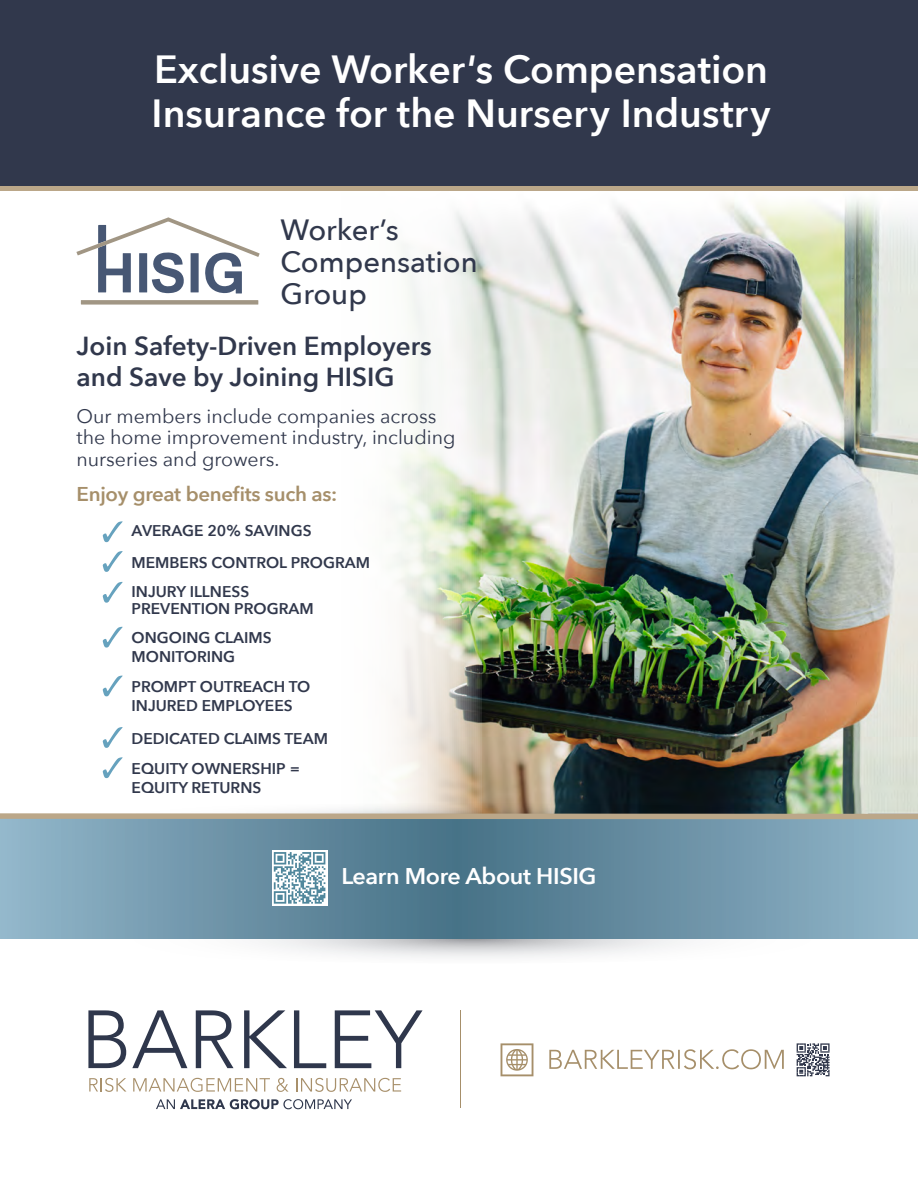
<style>
.page{position:relative;width:918px;height:1188px;background:#fff}
.page>*{position:absolute;margin:0;border:0;box-sizing:border-box;transform-origin:0 0}
.t1{font:600 39.3px/43.3px "Avenir Next";color:#fff}
.t2{font:500 29.25px/32.4px "Avenir Next";color:#31384c}
.t3{font:600 26.1px/31.3px "Avenir Next";color:#31384c}
.t4{font:600 22.65px "Avenir Next";letter-spacing:-.015em;color:#fff}
.t5{font:600 19.95px "Avenir Next";letter-spacing:-.015em;color:#a68f6a}
.t6{font:19.5px/21.8px "Avenir Next";color:#31384c}
.t7{font:600 15.45px/19px "Avenir Next";color:#31384c}
.s1{font-style:italic}
</style>
<div class="page">
<img style="left:481px;top:190px;width:437px;height:613px">
<svg style="left:15px;top:190px;width:466px;height:613px"></svg>
<svg style="left:103px;top:521px;width:20px;height:21px"></svg>
<svg style="left:103px;top:582px;width:20px;height:21px"></svg>
<svg style="left:103px;top:627px;width:20px;height:21px"></svg>
<svg style="left:103px;top:727px;width:20px;height:21px"></svg>
<svg style="left:103px;top:551px;width:20px;height:21px"></svg>
<svg style="left:103px;top:676px;width:20px;height:20px"></svg>
<svg style="left:103px;top:757px;width:20px;height:21px"></svg>
<svg style="left:81px;top:300px;width:177px;height:5px"></svg>
<svg style="left:77px;top:217px;width:183px;height:76px"></svg>
<div style="left:0;top:0;width:918px;height:188px;background:#31384c"></div>
<hr style="left:0;top:186px;width:918px;height:4px;background:#bba789">
<svg style="left:0;top:938px;width:918px;height:20px"></svg>
<div style="left:0;top:818px;width:457px;height:120px;background:linear-gradient(to right,#93b6ca,#477186)"></div>
<div style="left:456px;top:818px;width:462px;height:120px;background:linear-gradient(to right,#467186,#94b7cb)"></div>
<svg style="left:0;top:803px;width:918px;height:33px;background:#8d9fa2"></svg>
<hr style="left:460px;top:1011px;width:1px;height:97px;background:#a68f6a">
<svg style="left:501px;top:1043px;width:283px;height:33px"></svg>
<svg style="left:797px;top:1043px;width:33px;height:33px"></svg>
<svg style="left:88px;top:1010px;width:38px;height:58px"></svg>
<svg style="left:132px;top:1010px;width:55px;height:58px"></svg>
<svg style="left:196px;top:1010px;width:38px;height:58px"></svg>
<svg style="left:244px;top:1010px;width:43px;height:58px"></svg>
<svg style="left:294px;top:1010px;width:32px;height:58px"></svg>
<svg style="left:335px;top:1010px;width:88px;height:58px"></svg>
<svg style="left:89px;top:1078px;width:37px;height:14px"></svg>
<svg style="left:133px;top:1078px;width:137px;height:14px"></svg>
<svg style="left:277px;top:1078px;width:12px;height:14px"></svg>
<svg style="left:296px;top:1078px;width:105px;height:14px"></svg>
<svg style="left:156px;top:1099px;width:196px;height:10px"></svg>
<svg style="left:272px;top:850px;width:55px;height:55px"></svg>
<svg style="left:274px;top:852px;width:51px;height:52px"></svg>
<h1 class="t1" style="left:152px;top:47px;width:620px">Exclusive Worker<span class="s1">'</span>s Compensation<br>Insurance for the Nursery Industry</h1>
<h2 class="t2" style="left:281px;top:212px;width:199px">Worker’s<br>Compensation<br>Group</h2>
<h3 class="t3" style="left:77px;top:330px;width:357px">Join Safety-Driven Employers and Save by Joining HISIG</h3>
<p class="t6" style="left:77px;top:404px;width:380px">Our members include companies across the home improvement industry, including nurseries and growers.</p>
<p class="t5" style="left:77px;top:477px;width:262px">Enjoy great benefits such as:</p>
<p class="t7" style="left:132px;top:521px;width:182px">AVERAGE 20% SAVINGS</p>
<p class="t7" style="left:132px;top:553px;width:240px">MEMBERS CONTROL PROGRAM</p>
<p class="t7" style="left:132px;top:583px;width:184px;line-height:17.2px">INJURY ILLNESS<br>PREVENTION PROGRAM</p>
<p class="t7" style="left:132px;top:628px;width:142px">ONGOING CLAIMS<br>MONITORING</p>
<p class="t7" style="left:132px;top:677px;width:180px">PROMPT OUTREACH TO<br>INJURED EMPLOYEES</p>
<p class="t7" style="left:132px;top:723px;width:198px;line-height:29.8px">DEDICATED CLAIMS TEAM<br>EQUITY OWNERSHIP =</p>
<p class="t7" style="left:132px;top:777px;width:131px">EQUITY RETURNS</p>
<h3 class="t4" style="left:341px;top:856px;width:257px">Learn More About HISIG</h3>
</div>
